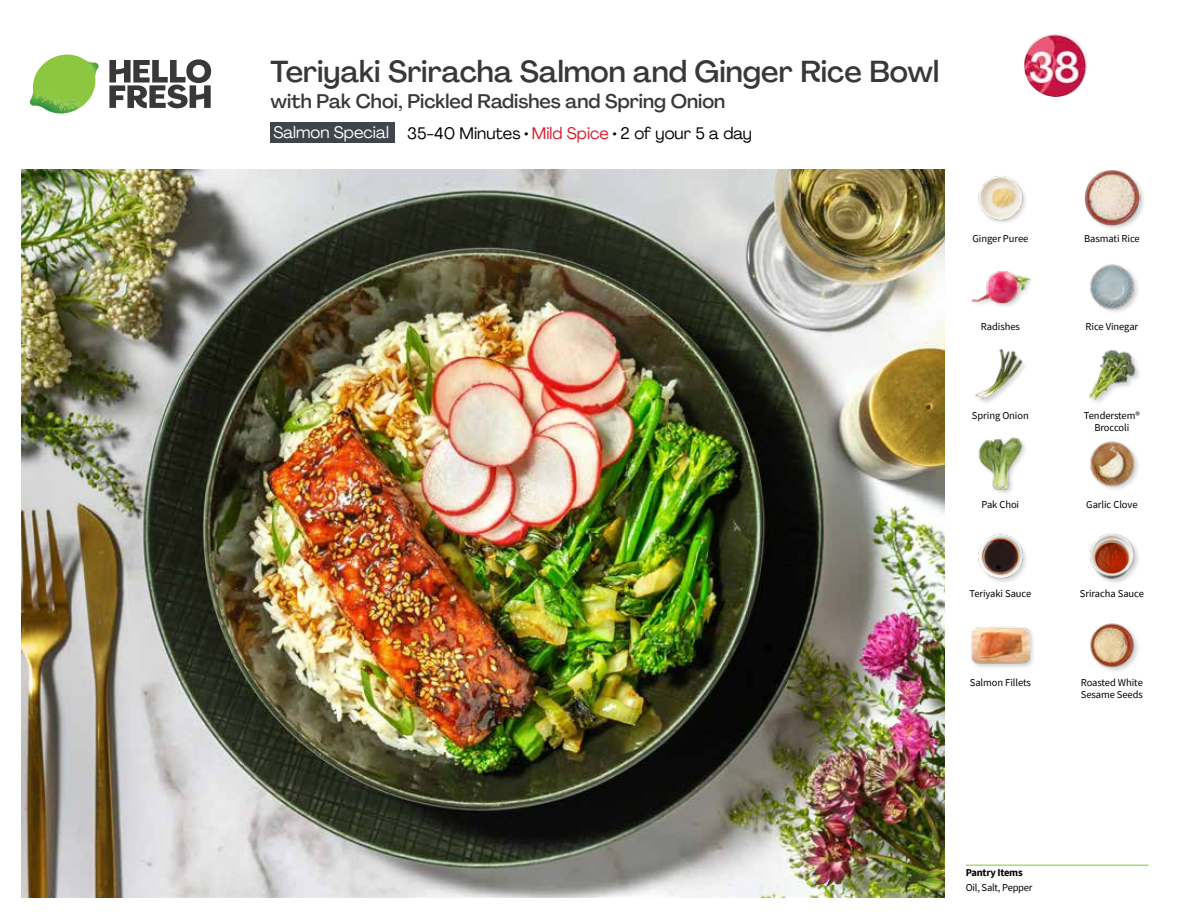
<style>
.page{position:relative;width:1188px;height:918px;background:#fff}
.page>*{position:absolute;margin:0;border:0;box-sizing:border-box;transform-origin:0 0}
.t1{font:500 30px "Agrandir";color:#383839}
.t2{font:500 19.5px "Agrandir";color:#383839}
.t3{font:16.5px "Agrandir";color:#000}
.t4{font:10.5px/12px "Source Sans Pro";letter-spacing:-.005em;color:#000;text-align:center}
.t5{font:700 10.5px "Source Sans Pro";letter-spacing:-.02em;color:#000}
.s1{color:#fff}
.s2{color:#d81b2c}
</style>
<div class="page">
<svg style="left:109px;top:59px;width:102px;height:49px"></svg>
<img style="left:30px;top:55px;width:69px;height:59px">
<img style="left:21px;top:170px;width:924px;height:728px">
<hr style="left:966px;top:865px;width:183px;height:1px;background:#82c341">
<div style="left:271px;top:123px;width:124px;height:20px;background:#3f454b"></div>
<img style="left:978px;top:534px;width:48px;height:48px">
<div style="left:971px;top:626px;width:65px;height:44px;background:#000;opacity:.2"></div>
<img style="left:972px;top:626px;width:57px;height:44px">
<img style="left:1090px;top:623px;width:48px;height:48px">
<img style="left:1089px;top:533px;width:50px;height:50px">
<img style="left:975px;top:349px;width:50px;height:54px">
<img style="left:978px;top:437px;width:47px;height:55px">
<img style="left:1090px;top:441px;width:48px;height:48px">
<img style="left:1089px;top:349px;width:50px;height:53px">
<img style="left:978px;top:176px;width:48px;height:47px">
<img style="left:972px;top:271px;width:57px;height:36px">
<img style="left:1090px;top:264px;width:48px;height:48px">
<div style="left:1084px;top:170px;width:62px;height:62px;background:#000;opacity:.2"></div>
<img style="left:1084px;top:170px;width:57px;height:56px">
<img style="left:1024px;top:34px;width:63px;height:63px">
<h1 class="t1" style="left:271px;top:53px;width:670px">Teriyaki Sriracha Salmon and Ginger Rice Bowl</h1>
<h2 class="t2" style="left:271px;top:89px;width:456px">with Pak Choi, Pickled Radishes and Spring Onion</h2>
<h3 class="t3" style="left:273px;top:123px;width:480px"><span class="s1">Salmon Special</span> 35-40 Minutes • <span class="s2">Mild Spice</span> • 2 of your 5 a day</h3>
<p class="t4" style="left:972px;top:232px;width:57px">Ginger Puree</p>
<p class="t4" style="left:1084px;top:232px;width:57px">Basmati Rice</p>
<p class="t4" style="left:981px;top:321px;width:40px">Radishes</p>
<p class="t4" style="left:1086px;top:321px;width:54px">Rice Vinegar</p>
<p class="t4" style="left:972px;top:410px;width:58px">Spring Onion</p>
<p class="t4" style="left:1084px;top:410px;width:57px">Tenderstem®<br>Broccoli</p>
<p class="t4" style="left:982px;top:498px;width:39px">Pak Choi</p>
<p class="t4" style="left:1086px;top:498px;width:53px">Garlic Clove</p>
<p class="t4" style="left:969px;top:587px;width:63px">Teriyaki Sauce</p>
<p class="t4" style="left:1080px;top:587px;width:66px">Sriracha Sauce</p>
<p class="t4" style="left:970px;top:676px;width:63px">Salmon Fillets</p>
<p class="t4" style="left:1081px;top:676px;width:64px;text-align:left">Roasted White<br>Sesame Seeds</p>
<p class="t5" style="left:966px;top:865px;width:59px">Pantry Items</p>
<p class="t4" style="left:966px;top:881px;width:68px">Oil, Salt, Pepper</p>
</div>
